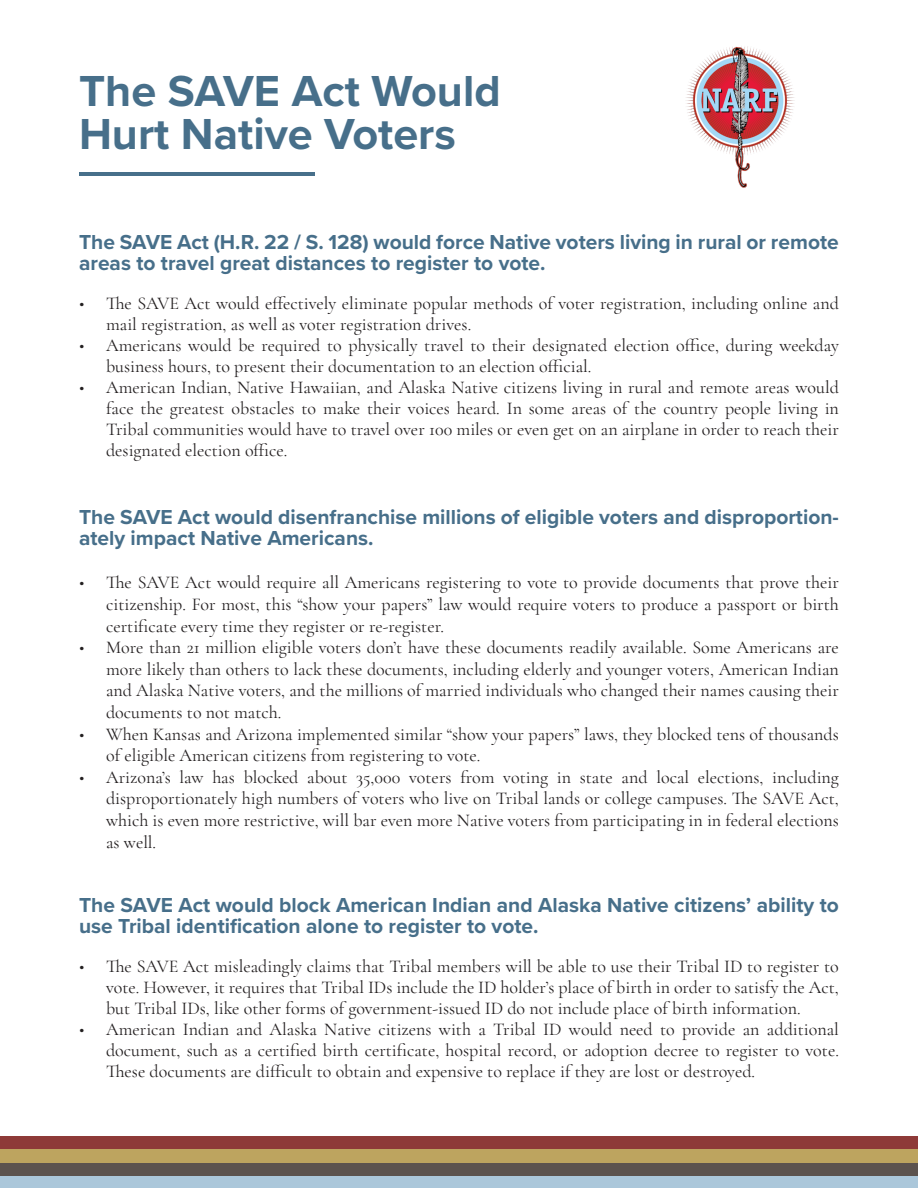
<style>
.page{position:relative;width:918px;height:1188px;background:#fff}
.page>*{position:absolute;margin:0;border:0;box-sizing:border-box;transform-origin:0 0}
.t1{font:700 45px "Proxima Nova";color:#476f8a}
.t2{font:700 21px/21px "Proxima Nova";color:#476f8a}
.t3{font:18px/21.6px "Cormorant Garamond";color:#231f20;text-align:justify}
</style>
<div class="page">
<div style="left:1px;top:1136px;width:917px;height:13px;background:#8e3a38"></div>
<div style="left:1px;top:1149px;width:917px;height:14px;background:#bda45f"></div>
<div style="left:1px;top:1163px;width:917px;height:13px;background:#5c534e"></div>
<div style="left:1px;top:1176px;width:917px;height:12px;background:#abc7da"></div>
<hr style="left:79px;top:172px;width:236px;height:4px;background:#476f8a">
<img style="left:686px;top:46px;width:109px;height:142px">
<p class="t1" style="left:79px;top:57px;width:423px">The SAVE Act Would</p>
<p class="t1" style="left:79px;top:101px;width:378px">Hurt Native Voters</p>
<p class="t2" style="left:79px;top:231px;width:761px">The SAVE Act (H.R. 22 / S. 128) would force Native voters living in rural or remote areas to travel great distances to register to vote.</p>
<p class="t3" style="left:106px;top:293px;width:734px;line-height:21px;text-indent:-27px">• The SAVE Act would effectively eliminate popular methods of voter registration, including online and mail registration, as well as voter registration drives.</p>
<p class="t3" style="left:106px;top:335px;width:734px;line-height:21px;text-indent:-27px">• Americans would be required to physically travel to their designated election office, during weekday business hours, to present their documentation to an election official.</p>
<p class="t3" style="left:106px;top:377px;width:734px;line-height:21px;text-indent:-27px">• American Indian, Native Hawaiian, and Alaska Native citizens living in rural and remote areas would face the greatest obstacles to make their voices heard. In some areas of the country people living in Tribal communities would have to travel over 100 miles or even get on an airplane in order to reach their designated election office.</p>
<p class="t2" style="left:79px;top:506px;width:761px">The SAVE Act would disenfranchise millions of eligible voters and disproportion&shy;ately impact Native Americans.</p>
<p class="t3" style="left:106px;top:572px;width:734px;text-indent:-27px">• The SAVE Act would require all Americans registering to vote to provide documents that prove their citizenship. For most, this “show your papers” law would require voters to produce a passport or birth certificate every time they register or re-register.</p>
<p class="t3" style="left:106px;top:637px;width:734px;text-indent:-27px">• More than 21 million eligible voters don’t have these documents readily available. Some Americans are more likely than others to lack these documents, including elderly and younger voters, American Indian and Alaska Native voters, and the millions of married individuals who changed their names causing their documents to not match.</p>
<p class="t3" style="left:106px;top:723px;width:734px;text-indent:-27px">• When Kansas and Arizona implemented similar “show your papers” laws, they blocked tens of thousands of eligible American citizens from registering to vote.</p>
<p class="t3" style="left:106px;top:766px;width:734px;text-indent:-27px">• Arizona’s law has blocked about 35,000 voters from voting in state and local elections, including disproportionately high numbers of voters who live on Tribal lands or college campuses. The SAVE Act, which is even more restrictive, will bar even more Native voters from participating in in federal elections as well.</p>
<p class="t2" style="left:79px;top:894px;width:761px">The SAVE Act would block American Indian and Alaska Native citizens’ ability to use Tribal identification alone to register to vote.</p>
<p class="t3" style="left:106px;top:955px;width:734px;line-height:21px;text-indent:-27px">• The SAVE Act misleadingly claims that Tribal members will be able to use their Tribal ID to register to vote. However, it requires that Tribal IDs include the ID holder’s place of birth in order to satisfy the Act, but Tribal IDs, like other forms of government-issued ID do not include place of birth information.</p>
<p class="t3" style="left:106px;top:1018px;width:734px;text-indent:-27px">• American Indian and Alaska Native citizens with a Tribal ID would need to provide an additional document, such as a certified birth certificate, hospital record, or adoption decree to register to vote.<br>These documents are difficult to obtain and expensive to replace if they are lost or destroyed.</p>
</div>
